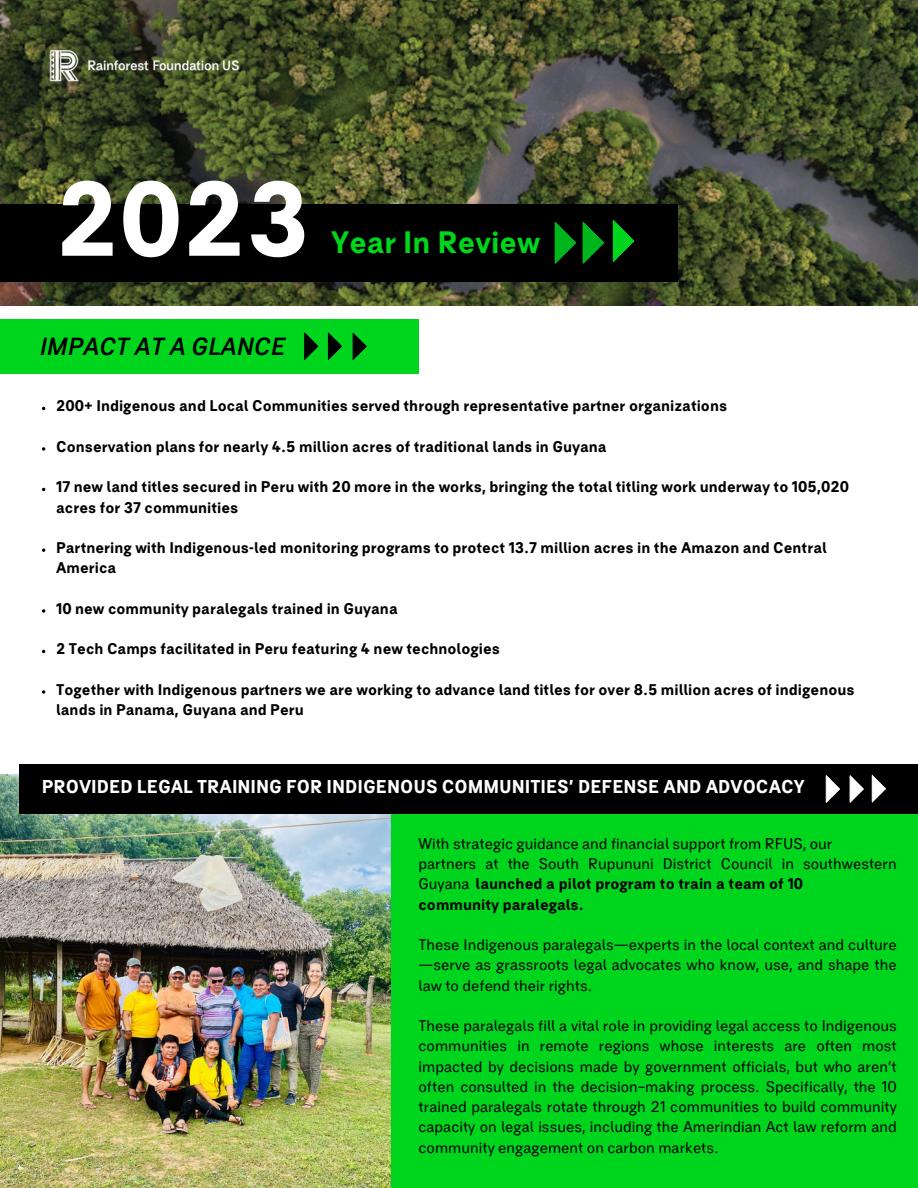
<style>
.page{position:relative;width:918px;height:1188px;background:#00d51d}
.page>*{position:absolute;margin:0;border:0;box-sizing:border-box;transform-origin:0 0}
.t1{font:700 101.85px "BC Falster Grotesk RB";color:#fff}
.t2{font:700 30px "BC Falster Grotesk RB";color:#00d51d}
.t3{font:italic 700 24px "BC Falster Grotesk LM";color:#000}
.t4{font:700 18px "BC Falster Grotesk RB";color:#fff}
.t5{font:15px/20.2px "BC Falster Grotesk RB";color:#000;text-align:justify}
.t6{font:700 15px/20.2px "BC Falster Grotesk RB";color:#000}
.s1{font-weight:700}
</style>
<div class="page">
<img style="left:0;top:0;width:918px;height:306px">
<div style="left:0;top:204px;width:678px;height:77px;background:#000"></div>
<svg style="left:554px;top:220px;width:81px;height:44px"></svg>
<div style="left:0;top:306px;width:918px;height:468px;background:#fff"></div>
<div style="left:0;top:319px;width:419px;height:54px;background:#00d51d"></div>
<svg style="left:304px;top:332px;width:63px;height:28px"></svg>
<svg style="left:42px;top:447px;width:3px;height:4px"></svg>
<svg style="left:42px;top:609px;width:3px;height:4px"></svg>
<svg style="left:42px;top:690px;width:3px;height:4px"></svg>
<img style="left:0;top:774px;width:390px;height:414px">
<div style="left:20px;top:764px;width:898px;height:49px;background:#000"></div>
<svg style="left:825px;top:775px;width:61px;height:28px"></svg>
<img style="left:40px;top:40px;width:209px;height:51px">
<p class="t1" style="left:56px;top:176px;width:255px">2023</p>
<p class="t2" style="left:331px;top:230px;width:210px">Year In Review</p>
<p class="t3" style="left:40px;top:336px;width:247px">IMPACT AT A GLANCE</p>
<p class="t6" style="left:56px;top:397px;width:673px">200+ Indigenous and Local Communities served through representative partner organizations</p>
<p class="t6" style="left:56px;top:437px;width:552px">Conservation plans for nearly 4.5 million acres of traditional lands in Guyana</p>
<p class="t6" style="left:56px;top:478px;width:794px">17 new land titles secured in Peru with 20 more in the works, bringing the total titling work underway to 105,020 acres for 37 communities</p>
<p class="t6" style="left:56px;top:539px;width:772px">Partnering with Indigenous-led monitoring programs to protect 13.7 million acres in the Amazon and Central<br>America</p>
<p class="t6" style="left:56px;top:599px;width:343px">10 new community paralegals trained in Guyana</p>
<p class="t6" style="left:56px;top:640px;width:445px">2 Tech Camps facilitated in Peru featuring 4 new technologies</p>
<p class="t6" style="left:56px;top:680px;width:800px">Together with Indigenous partners we are working to advance land titles for over 8.5 million acres of indigenous lands in Panama, Guyana and Peru</p>
<p class="t4" style="left:42px;top:779px;width:764px">PROVIDED LEGAL TRAINING FOR INDIGENOUS COMMUNITIES’ DEFENSE AND ADVOCACY</p>
<p class="t5" style="left:419px;top:835px;width:415px">With strategic guidance and financial support from RFUS, our</p>
<p class="t5" style="left:419px;top:855px;width:480px">partners at the South Rupununi District Council in southwestern<br>Guyana <span class="s1">launched a pilot program to train a team of 10</span></p>
<p class="t6" style="left:419px;top:895px;width:167px">community paralegals.</p>
<p class="t5" style="left:419px;top:936px;width:480px">These Indigenous paralegals—experts in the local context and culture —serve as grassroots legal advocates who know, use, and shape the law to defend their rights.</p>
<p class="t5" style="left:419px;top:1017px;width:480px">These paralegals fill a vital role in providing legal access to Indigenous communities in remote regions whose interests are often most impacted by decisions made by government officials, but who aren’t often consulted in the decision–making process. Specifically, the 10 trained paralegals rotate through 21 communities to build community capacity on legal issues, including the Amerindian Act law reform and community engagement on carbon markets.</p>
</div>
